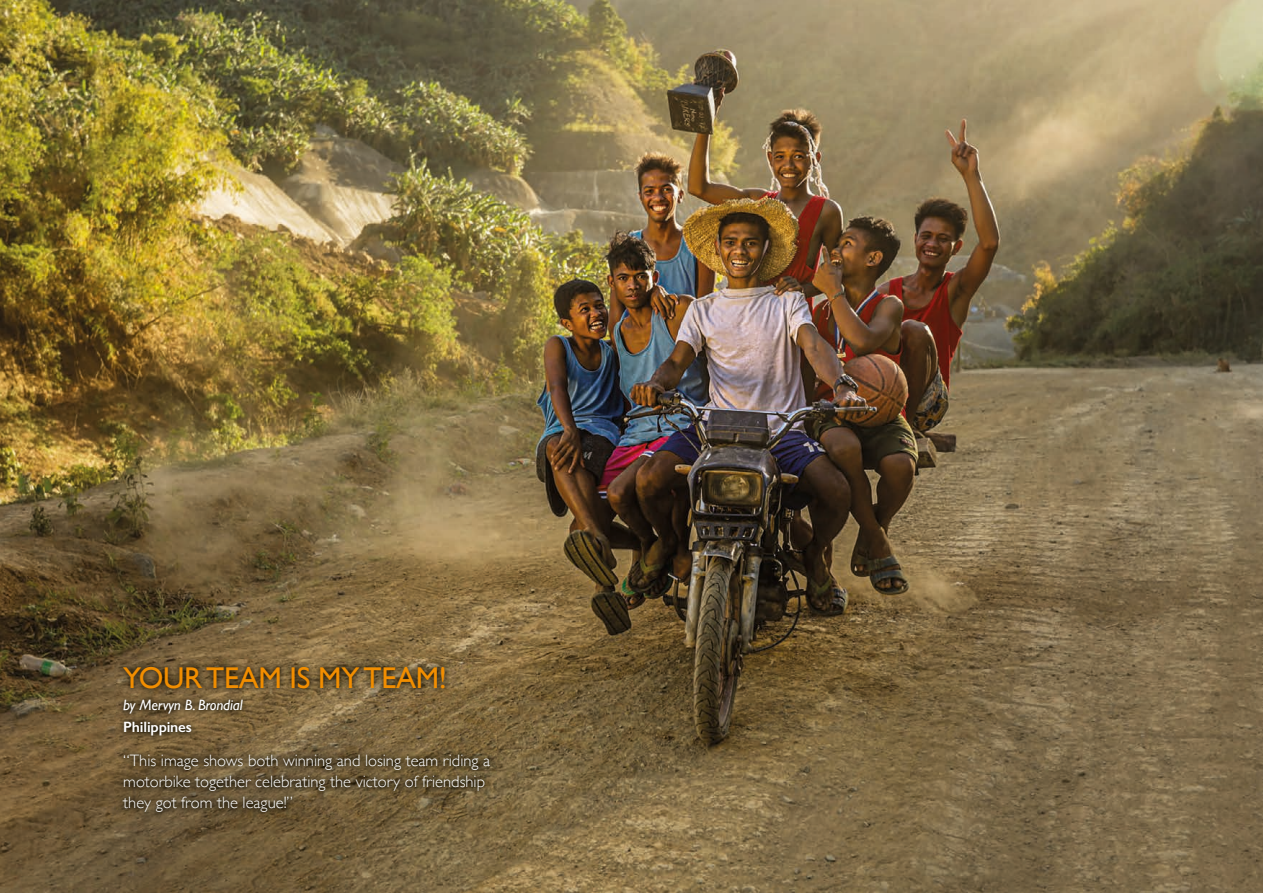
<style>
.page{position:relative;width:1263px;height:893px;background:#fff}
.page>*{position:absolute;margin:0;border:0;box-sizing:border-box;transform-origin:0 0}
.t1{font:30px "Gill Sans";letter-spacing:-.01em;color:#f28e00}
.t2{font:300 16.5px/21px "Gill Sans";color:#fff}
.t3{font:italic 15px "Gill Sans";letter-spacing:-.01em;color:#fff}
.t4{font:600 15px "Gill Sans";letter-spacing:-.01em;color:#fff}
</style>
<div class="page">
<img style="left:0;top:0;width:1263px;height:893px">
<img style="left:116px;top:660px;width:381px;height:159px">
<h1 class="t1" style="left:123px;top:660px;width:325px">YOUR TEAM IS MY TEAM!</h1>
<p class="t3" style="left:123px;top:696px;width:121px">by Mervyn B. Brondial</p>
<p class="t4" style="left:123px;top:718px;width:70px">Philippines</p>
<p class="t2" style="left:123px;top:749px;width:368px">“This image shows both winning and losing team riding a motorbike together celebrating the victory of friendship they got from the league!”</p>
</div>
